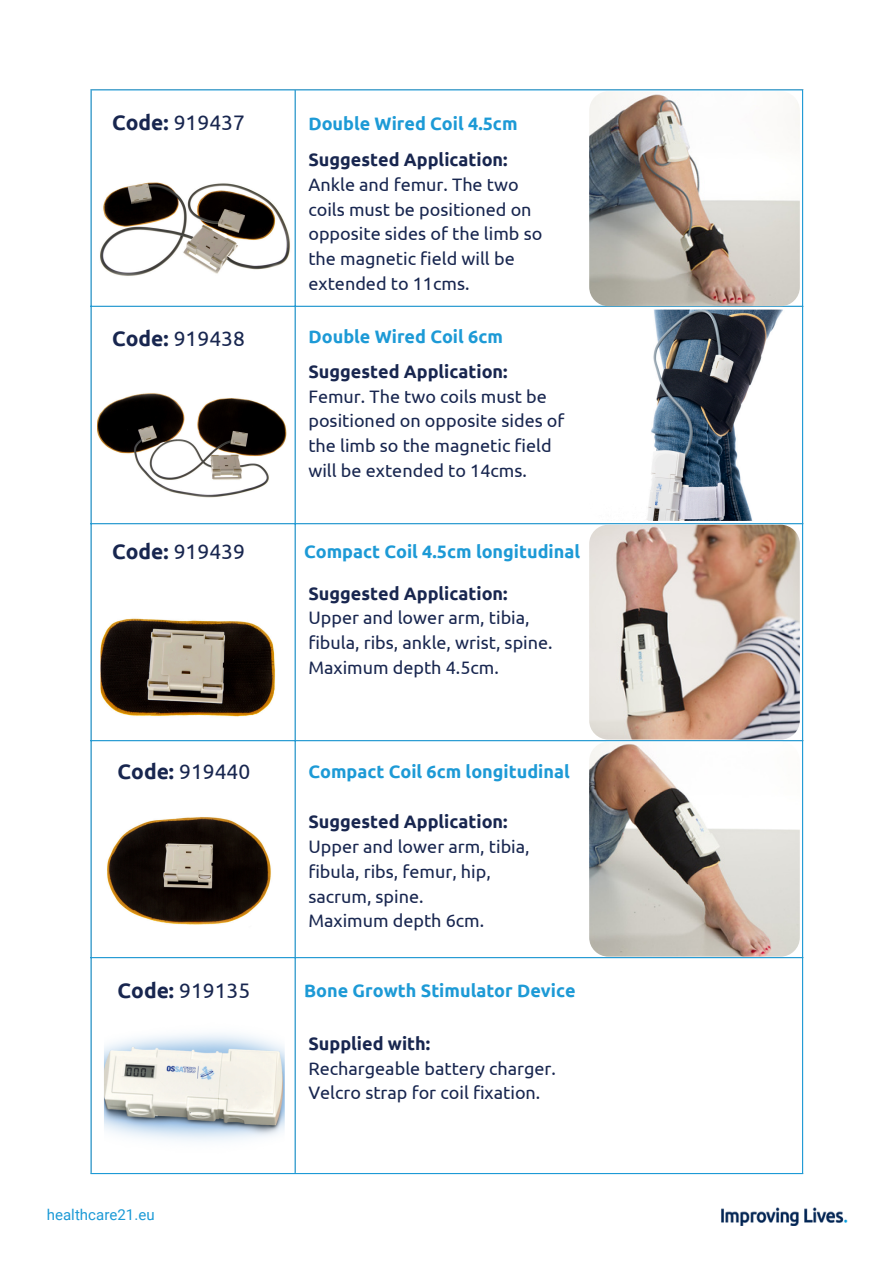
<style>
.page{position:relative;width:894px;height:1264px;background:#fff}
.page>*{position:absolute;margin:0;border:0;box-sizing:border-box;transform-origin:0 0}
.t1{font:21px "Ubuntu";color:#18264f}
.t2{font:18px/24.8px "Ubuntu";color:#18264f}
.t3{font:700 18px "Ubuntu";color:#1d9ad6}
.t4{font:15px "Roboto";letter-spacing:.005em;color:#1c9ad6}
.s1{font-weight:700}
</style>
<div class="page">
<hr style="left:90px;top:90px;width:2px;height:1082px;background:#1d9ad6">
<hr style="left:294px;top:90px;width:1px;height:1082px;background:#1d9ad6">
<hr style="left:801px;top:90px;width:1px;height:1082px;background:#1d9ad6">
<hr style="left:90px;top:89px;width:712px;height:1px;background:#1d9ad6">
<hr style="left:90px;top:306px;width:712px;height:1px;background:#1d9ad6">
<hr style="left:90px;top:523px;width:712px;height:1px;background:#1d9ad6">
<hr style="left:90px;top:740px;width:712px;height:1px;background:#1d9ad6">
<hr style="left:90px;top:957px;width:712px;height:1px;background:#1d9ad6">
<hr style="left:90px;top:1172px;width:712px;height:2px;background:#1d9ad6">
<img style="left:589px;top:91px;width:210px;height:215px;border-radius:19px">
<img style="left:589px;top:309px;width:210px;height:212px;border-radius:19px">
<img style="left:589px;top:524px;width:210px;height:215px;border-radius:19px">
<img style="left:589px;top:741px;width:210px;height:215px;border-radius:19px">
<img style="left:721px;top:1207px;width:126px;height:18px">
<img style="left:104px;top:1014px;width:181px;height:146px;border-radius:19px">
<img style="left:100px;top:591px;width:181px;height:146px;border-radius:19px">
<img style="left:100px;top:795px;width:181px;height:146px;border-radius:19px">
<img style="left:97px;top:393px;width:190px;height:105px">
<img style="left:93px;top:150px;width:198px;height:145px;border-radius:19px">
<h3 class="t1" style="left:112px;top:110px;width:134px"><span class="s1">Code:</span> 919437</h3>
<h3 class="t3" style="left:308px;top:114px;width:210px">Double Wired Coil 4.5cm</h3>
<h2 class="t2" style="left:308px;top:147px;width:235px"><span class="s1">Suggested Application:<br></span>Ankle and femur. The two coils must be positioned on opposite sides of the limb so the magnetic field will be extended to 11cms.</h2>
<h2 class="t1" style="left:112px;top:326px;width:134px"><span class="s1">Code:</span> 919438</h2>
<p class="t3" style="left:308px;top:326px;width:196px">Double Wired Coil 6cm</p>
<h1 class="t2" style="left:308px;top:359px;width:257px"><span class="s1">Suggested Application:<br></span>Femur. The two coils must be positioned on opposite sides of the limb so the magnetic field will be extended to 14cms.</h1>
<h3 class="t1" style="left:112px;top:539px;width:134px"><span class="s1">Code:</span> 919439</h3>
<p class="t3" style="left:304px;top:541px;width:277px">Compact Coil 4.5cm longitudinal</p>
<h2 class="t2" style="left:308px;top:580px;width:246px"><span class="s1">Suggested Application:<br></span>Upper and lower arm, tibia, fibula, ribs, ankle, wrist, spine.<br>Maximum depth 4.5cm.</h2>
<h2 class="t1" style="left:118px;top:759px;width:134px"><span class="s1">Code:</span> 919440</h2>
<p class="t3" style="left:308px;top:761px;width:263px">Compact Coil 6cm longitudinal</p>
<p class="t2" style="left:308px;top:809px;width:223px"><span class="s1">Suggested Application:<br></span>Upper and lower arm, tibia, fibula, ribs, femur, hip, sacrum, spine.<br>Maximum depth 6cm.</p>
<h3 class="t1" style="left:118px;top:978px;width:134px"><span class="s1">Code:</span> 919135</h3>
<p class="t3" style="left:304px;top:979px;width:273px">Bone Growth Stimulator Device</p>
<h3 class="t2" style="left:308px;top:1030px;width:249px"><span class="s1">Supplied with:<br></span>Rechargeable battery charger.<br>Velcro strap for coil fixation.</h3>
<p class="t4" style="left:47px;top:1206px;width:109px">healthcare21.eu</p>
</div>
